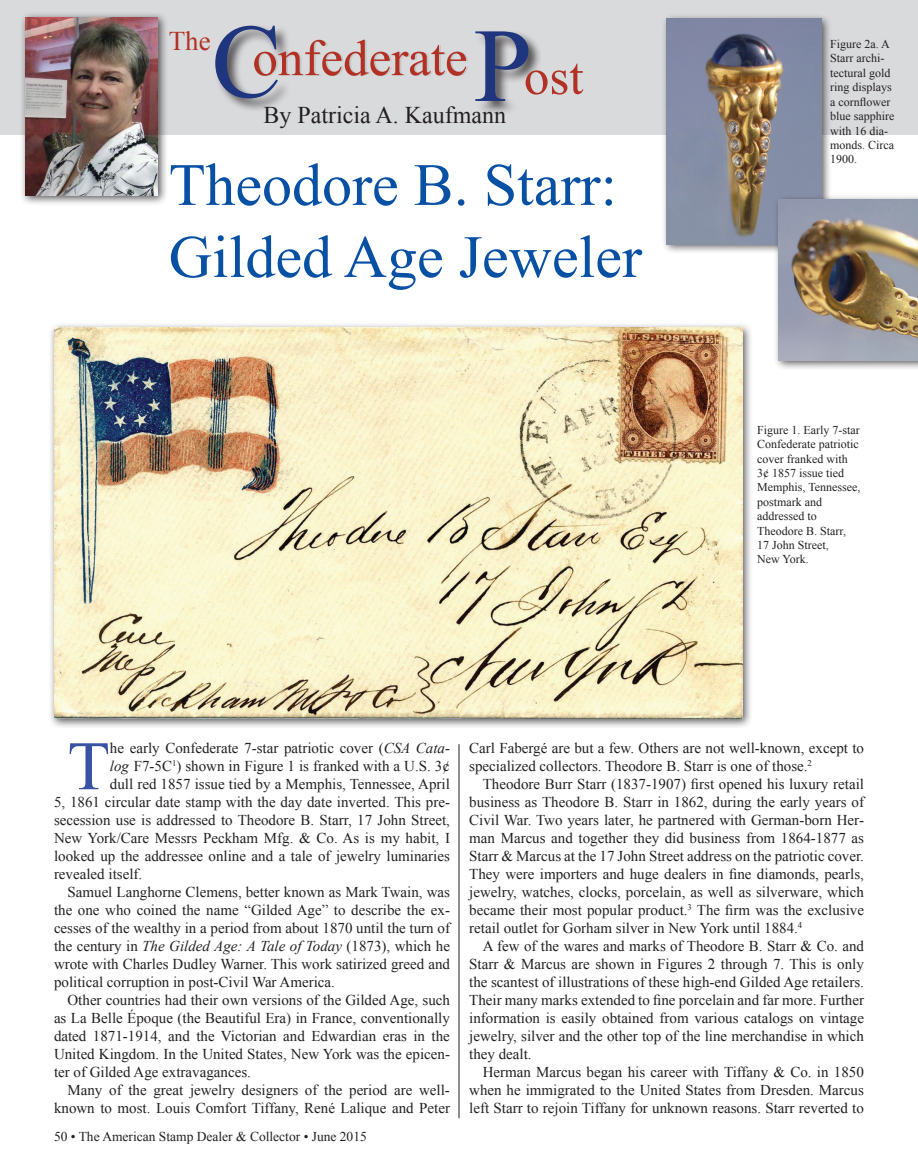
<style>
.page{position:relative;width:918px;height:1175px;background:#fff}
.page>*{position:absolute;margin:0;border:0;box-sizing:border-box;transform-origin:0 0}
.t1{font:105px "Times New Roman";color:#1f367e}
.t2{font:69.3px "Times New Roman";color:#3853a3}
.t3{font:60px "Times New Roman";color:#0850a3}
.t4{font:51px "Times New Roman";color:#b13125}
.t5{font:27px "Times New Roman";color:#b13125}
.t6{font:24px "Times New Roman";color:#231f20}
.t7{font:15px/18px "Times New Roman";color:#231f20;text-align:justify}
.t8{font:13.5px "Times New Roman";color:#231f20}
.t9{font:12px/14.4px "Times New Roman";color:#231f20}
.s1{font-style:italic}
</style>
<div class="page">
<hr style="left:459px;top:744px;width:1px;height:374px;background:#231f20">
<div style="left:0;top:0;width:918px;height:135px;background:#d9dadc"></div>
<div style="left:213px;top:23px;width:363px;height:190px;background:#231f20;opacity:.75"></div>
<div style="left:474px;top:29px;width:345px;height:160px;background:#231f20;opacity:.75"></div>
<div style="left:20px;top:11px;width:155px;height:201px;background:#231f20;opacity:.75"></div>
<img style="left:26px;top:17px;width:132px;height:178px">
<div style="left:48px;top:322px;width:711px;height:413px;background:#231f20;opacity:.75"></div>
<img style="left:54px;top:328px;width:688px;height:390px">
<div style="left:661px;top:13px;width:177px;height:248px;background:#231f20;opacity:.75"></div>
<img style="left:667px;top:19px;width:154px;height:225px">
<div style="left:773px;top:194px;width:145px;height:183px;background:#231f20;opacity:.75"></div>
<img style="left:779px;top:200px;width:139px;height:161px">
<p class="t1" style="left:212px;top:-9px;width:72px">C</p>
<p class="t6" style="left:263px;top:99px;width:244px">By Patricia A. Kaufmann</p>
<p class="t1" style="left:474px;top:-5px;width:60px">P</p>
<p class="t5" style="left:169px;top:23px;width:43px">The</p>
<p class="t4" style="left:252px;top:24px;width:217px">onfederate</p>
<p class="t4" style="left:524px;top:43px;width:61px">ost</p>
<p class="t3" style="left:169px;top:144px;width:450px">Theodore B. Starr:</p>
<p class="t3" style="left:169px;top:216px;width:475px">Gilded Age Jeweler</p>
<p class="t9" style="left:830px;top:37px;width:66px">Figure 2a. A<br>Starr archi&shy;tectural gold ring displays a cornflower blue sapphire with 16 dia&shy;monds. Circa<br>1900.</p>
<p class="t9" style="left:757px;top:422px;width:105px">Figure 1. Early 7-star<br>Confederate patriotic cover franked with<br>3¢ 1857 issue tied<br>Memphis, Tennessee, postmark and</p>
<p class="t9" style="left:757px;top:509px;width:61px">addressed to</p>
<p class="t9" style="left:757px;top:523px;width:90px">Theodore B. Starr,</p>
<p class="t9" style="left:757px;top:537px;width:73px">17 John Street,</p>
<p class="t9" style="left:757px;top:552px;width:53px">New York.</p>
<p class="t2" style="left:68px;top:719px;width:44px">T</p>
<p class="t7" style="left:110px;top:739px;width:342px">he early Confederate 7-star patriotic cover (<span class="s1">CSA Cata-</span></p>
<p class="t7" style="left:110px;top:757px;width:342px"><span class="s1">log</span> F7-5C<sup>1</sup>) shown in Figure 1 is franked with a U.S. 3¢</p>
<p class="t7" style="left:110px;top:775px;width:342px">dull red 1857 issue tied by a Memphis, Tennessee, April</p>
<p class="t7" style="left:54px;top:793px;width:397px">5, 1861 circular date stamp with the day date inverted. This pre-</p>
<p class="t7" style="left:54px;top:811px;width:398px">secession use is addressed to Theodore B. Starr, 17 John Street,</p>
<p class="t7" style="left:54px;top:829px;width:397px">New York/Care Messrs Peckham Mfg. &amp; Co. As is my habit, I</p>
<p class="t7" style="left:54px;top:847px;width:397px">looked up the addressee online and a tale of jewelry luminaries</p>
<p class="t7" style="left:54px;top:865px;width:90px">revealed itself.</p>
<p class="t7" style="left:54px;top:883px;width:398px;text-indent:14px">Samuel Langhorne Clemens, better known as Mark Twain, was the one who coined the name “Gilded Age” to describe the ex&shy;cesses of the wealthy in a period from about 1870 until the turn of the century in <span class="s1">The Gilded Age: A Tale of Today</span> (1873), which he wrote with Charles Dudley Warner. This work satirized greed and political corruption in post-Civil War America.</p>
<p class="t7" style="left:54px;top:991px;width:397px;text-indent:14px">Other countries had their own versions of the Gilded Age, such as La Belle Époque (the Beautiful Era) in France, conventionally dated 1871-1914, and the Victorian and Edwardian eras in the United Kingdom. In the United States, New York was the epicen&shy;ter of Gilded Age extravagances.</p>
<p class="t7" style="left:54px;top:1081px;width:398px;text-align:right">Many of the great jewelry designers of the period are well&shy;known to most. Louis Comfort Tiffany, René Lalique and Peter</p>
<p class="t8" style="left:54px;top:1127px;width:314px">50 • The American Stamp Dealer &amp; Collector • June 2015</p>
<p class="t7" style="left:469px;top:739px;width:396px">Carl Fabergé are but a few. Others are not well-known, except to specialized collectors. Theodore B. Starr is one of those.<sup>2</sup></p>
<p class="t7" style="left:469px;top:775px;width:396px;text-indent:14px">Theodore Burr Starr (1837-1907) first opened his luxury retail business as Theodore B. Starr in 1862, during the early years of Civil War. Two years later, he partnered with German-born Her&shy;man Marcus and together they did business from 1864-1877 as Starr &amp; Marcus at the 17 John Street address on the patriotic cover.<br>They were importers and huge dealers in fine diamonds, pearls, jewelry, watches, clocks, porcelain, as well as silverware, which became their most popular product.<sup>3</sup> The firm was the exclusive retail outlet for Gorham silver in New York until 1884.<sup>4</sup></p>
<p class="t7" style="left:469px;top:937px;width:396px;text-indent:14px">A few of the wares and marks of Theodore B. Starr &amp; Co. and Starr &amp; Marcus are shown in Figures 2 through 7. This is only the scantest of illustrations of these high-end Gilded Age retailers.<br>Their many marks extended to fine porcelain and far more. Further information is easily obtained from various catalogs on vintage jewelry, silver and the other top of the line merchandise in which they dealt.</p>
<p class="t7" style="left:469px;top:1063px;width:396px;text-indent:14px">Herman Marcus began his career with Tiffany &amp; Co. in 1850 when he immigrated to the United States from Dresden. Marcus left Starr to rejoin Tiffany for unknown reasons. Starr reverted to</p>
</div>
